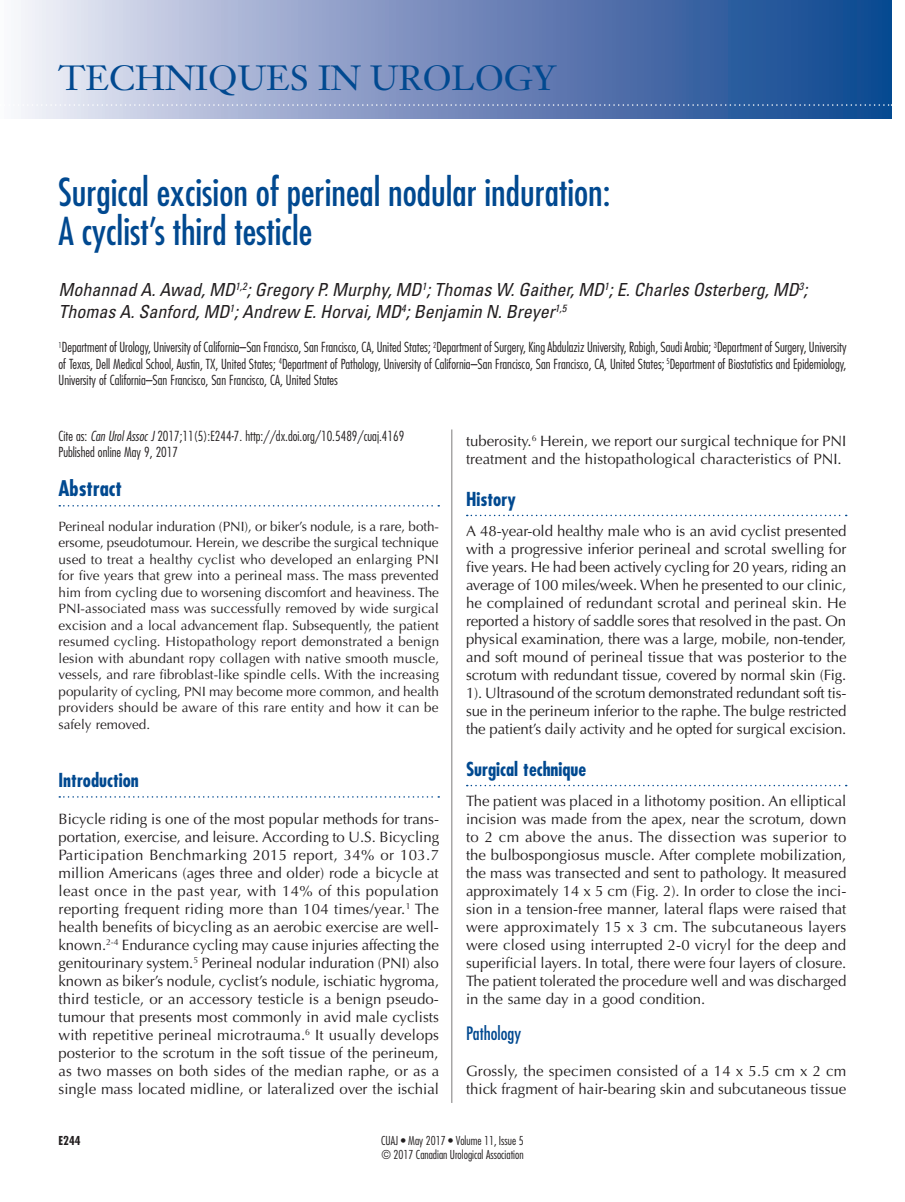
<style>
.page{position:relative;width:905px;height:1202px;background:#fff}
.page>*{position:absolute;margin:0;border:0;box-sizing:border-box;transform-origin:0 0}
.t1{font:condensed 37.5px/39px "Futura";color:#014990}
.t2{font:34.5px "Janson Text";color:#014990}
.t3{font:700 condensed 21px "Futura";color:#014990}
.t4{font:700 condensed 18.75px "Futura";color:#014990}
.t5{font:italic condensed 18px/21px "Univers";color:#231f20}
.t6{font:condensed 18px "Futura";color:#014990}
.t7{font:15px/18px "Optima";color:#231f20;text-align:justify}
.t8{font:13.5px/16.5px "Optima";letter-spacing:.01em;color:#231f20;text-align:justify}
.t9{font:300 condensed 13.5px/16.5px "Futura";color:#231f20}
.t10{font:300 condensed 12px/14.4px "Futura";color:#231f20}
.t11{font:700 condensed 12px "Futura";color:#231f20}
.s1{font-style:italic}
</style>
<div class="page">
<svg style="left:21px;top:0;width:870px;height:118px;background:#7890be"></svg>
<svg style="left:21px;top:104px;width:871px;height:2px;background:#8fa4c9"></svg>
<svg style="left:59px;top:505px;width:380px;height:1px"></svg>
<svg style="left:59px;top:796px;width:380px;height:1px"></svg>
<svg style="left:466px;top:514px;width:380px;height:2px"></svg>
<svg style="left:466px;top:784px;width:380px;height:2px"></svg>
<hr style="left:451px;top:429px;width:1px;height:673px;background:#231f20">
<h2 class="t2" style="left:58px;top:56px;width:498px">TECHNIQUES IN UROLOGY</h2>
<h1 class="t1" style="left:58px;top:172px;width:553px">Surgical excision of perineal nodular induration:<br>A cyclist’s third testicle</h1>
<p class="t5" style="left:58px;top:279px;width:750px">Mohannad A. Awad, MD<sup>1,2</sup>; Gregory P. Murphy, MD<sup>1</sup>; Thomas W. Gaither, MD<sup>1</sup>; E. Charles Osterberg, MD<sup>3</sup>;<br>Thomas A. Sanford, MD<sup>1</sup>; Andrew E. Horvai, MD<sup>4</sup>; Benjamin N. Breyer<sup>1,5</sup></p>
<p class="t9" style="left:58px;top:338px;width:789px;text-align:justify"><sup>1</sup>Department of Urology, University of California–San Francisco, San Francisco, CA, United States; <sup>2</sup>Department of Surgery, King Abdulaziz University, Rabigh, Saudi Arabia; <sup>3</sup>Department of Surgery, University of Texas, Dell Medical School, Austin, TX, United States; <sup>4</sup>Department of Pathology, University of California–San Francisco, San Francisco, CA, United States; <sup>5</sup>Department of Biostatistics and Epidemiology, University of California–San Francisco, San Francisco, CA, United States</p>
<p class="t9" style="left:58px;top:427px;width:347px">Cite as: <span class="s1">Can Urol Assoc J</span> 2017;11(5):E244-7. http://dx.doi.org/10.5489/cuaj.4169<br>Published online May 9, 2017</p>
<h3 class="t3" style="left:58px;top:475px;width:65px">Abstract</h3>
<p class="t8" style="left:58px;top:518px;width:382px">Perineal nodular induration (PNI), or biker’s nodule, is a rare, both&shy;ersome, pseudotumour. Herein, we describe the surgical technique used to treat a healthy cyclist who developed an enlarging PNI for five years that grew into a perineal mass. The mass prevented him from cycling due to worsening discomfort and heaviness. The PNI-associated mass was successfully removed by wide surgical excision and a local advancement flap. Subsequently, the patient resumed cycling. Histopathology report demonstrated a benign lesion with abundant ropy collagen with native smooth muscle, vessels, and rare fibroblast-like spindle cells. With the increasing popularity of cycling, PNI may become more common, and health providers should be aware of this rare entity and how it can be safely removed.</p>
<p class="t4" style="left:58px;top:768px;width:82px">Introduction</p>
<p class="t7" style="left:58px;top:810px;width:382px">Bicycle riding is one of the most popular methods for trans&shy;portation, exercise, and leisure. According to U.S. Bicycling Participation Benchmarking 2015 report, 34% or 103.7 million Americans (ages three and older) rode a bicycle at least once in the past year, with 14% of this population reporting frequent riding more than 104 times/year.<sup>1</sup> The health benefits of bicycling as an aerobic exercise are well&shy;known.<sup>2-4</sup> Endurance cycling may cause injuries affecting the genitourinary system.<sup>5</sup> Perineal nodular induration (PNI) also known as biker’s nodule, cyclist’s nodule, ischiatic hygroma, third testicle, or an accessory testicle is a benign pseudo&shy;tumour that presents most commonly in avid male cyclists with repetitive perineal microtrauma.<sup>6</sup> It usually develops posterior to the scrotum in the soft tissue of the perineum, as two masses on both sides of the median raphe, or as a single mass located midline, or lateralized over the ischial</p>
<p class="t7" style="left:466px;top:432px;width:382px">tuberosity.<sup>6</sup> Herein, we report our surgical technique for PNI treatment and the histopathological characteristics of PNI.</p>
<p class="t4" style="left:466px;top:486px;width:52px">History</p>
<p class="t7" style="left:466px;top:522px;width:382px">A 48-year-old healthy male who is an avid cyclist presented with a progressive inferior perineal and scrotal swelling for five years. He had been actively cycling for 20 years, riding an average of 100 miles/week. When he presented to our clinic, he complained of redundant scrotal and perineal skin. He reported a history of saddle sores that resolved in the past. On physical examination, there was a large, mobile, non-tender, and soft mound of perineal tissue that was posterior to the scrotum with redundant tissue, covered by normal skin (Fig.<br>1). Ultrasound of the scrotum demonstrated redundant soft tis&shy;sue in the perineum inferior to the raphe. The bulge restricted the patient’s daily activity and he opted for surgical excision.</p>
<p class="t4" style="left:466px;top:756px;width:122px">Surgical technique</p>
<p class="t7" style="left:466px;top:792px;width:382px">The patient was placed in a lithotomy position. An elliptical incision was made from the apex, near the scrotum, down to 2 cm above the anus. The dissection was superior to the bulbospongiosus muscle. After complete mobilization, the mass was transected and sent to pathology. It measured approximately 14 x 5 cm (Fig. 2). In order to close the inci&shy;sion in a tension-free manner, lateral flaps were raised that were approximately 15 x 3 cm. The subcutaneous layers were closed using interrupted 2-0 vicryl for the deep and superificial layers. In total, there were four layers of closure.<br>The patient tolerated the procedure well and was discharged in the same day in a good condition.</p>
<p class="t6" style="left:466px;top:1022px;width:57px">Pathology</p>
<p class="t7" style="left:466px;top:1062px;width:382px">Grossly, the specimen consisted of a 14 x 5.5 cm x 2 cm thick fragment of hair-bearing skin and subcutaneous tissue</p>
<p class="t11" style="left:58px;top:1132px;width:24px">E244</p>
<p class="t10" style="left:381px;top:1133px;width:144px">CUAJ • May 2017 • Volume 11, Issue 5 © 2017 Canadian Urological Association</p>
</div>
